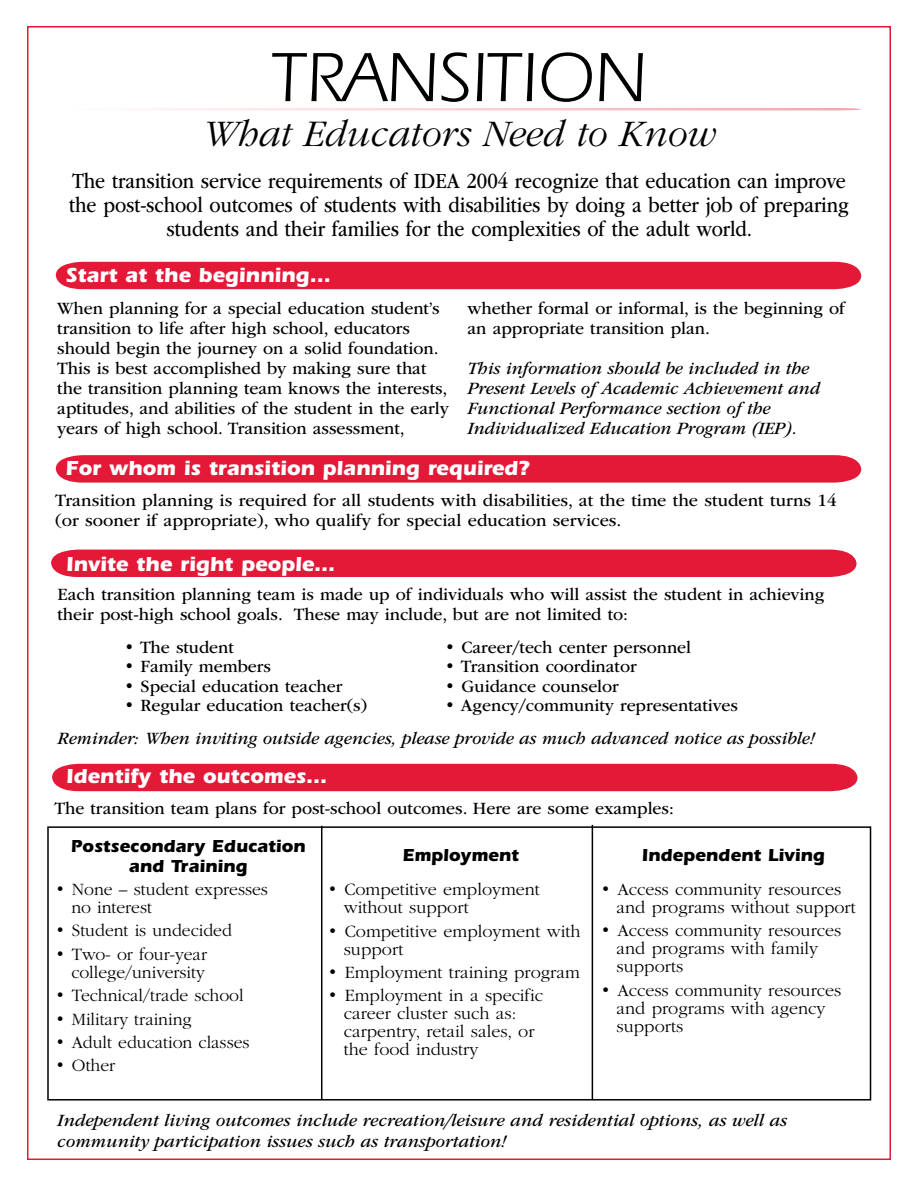
<style>
.page{position:relative;width:918px;height:1188px;background:#fff}
.page>*{position:absolute;margin:0;border:0;box-sizing:border-box;transform-origin:0 0}
.t1{font:72px "ITC Eras Std";color:#000}
.t2{font:italic 300 39px "ITC Garamond Std";color:#000}
.t3{font:22.5px/24px "ITC Garamond Std";letter-spacing:-.005em;color:#000;text-align:center;scale:.87 1}
.t4{font:700 21px "ITC Eras Std";color:#fff}
.t5{font:18px/20px "ITC Garamond Std";color:#000}
.t6{font:300 18px/18px "ITC Garamond Std";color:#000}
.t7{font:italic 18px/20px "ITC Garamond Std";color:#000}
.t8{font:700 18px/19.5px "ITC Eras Std";color:#000;text-align:center}
</style>
<div class="page">
<div style="left:52px;top:764px;width:806px;height:27px;background:#e31937"></div>
<svg style="left:150px;top:108px;width:711px;height:2px"></svg>
<hr style="left:321px;top:826px;width:1px;height:273px;background:#000">
<hr style="left:592px;top:825px;width:1px;height:274px;background:#000">
<div style="left:47px;top:826px;width:824px;height:275px;border:2px solid #000"></div>
<div style="left:51px;top:550px;width:806px;height:27px;background:#e31937"></div>
<div style="left:56px;top:262px;width:805px;height:27px;background:#e31937"></div>
<svg style="left:56px;top:455px;width:805px;height:28px;background:#e3203d"></svg>
<p class="t1" style="left:272px;top:38px;width:376px">TRANSITION</p>
<p class="t2" style="left:202px;top:112px;width:515px">What Educators Need to Know</p>
<p class="t3" style="left:69px;top:170px;width:898px">The transition service requirements of IDEA 2004 recognize that education can improve the post-school outcomes of students with disabilities by doing a better job of preparing students and their families for the complexities of the adult world.</p>
<p class="t4" style="left:66px;top:263px;width:267px">Start at the beginning…</p>
<p class="t5" style="left:57px;top:298px;width:393px">When planning for a special education student’s transition to life after high school, educators should begin the journey on a solid foundation.<br>This is best accomplished by making sure that the transition planning team knows the interests, aptitudes, and abilities of the student in the early years of high school. Transition assessment,</p>
<p class="t5" style="left:468px;top:298px;width:379px">whether formal or informal, is the beginning of an appropriate transition plan.</p>
<p class="t7" style="left:468px;top:358px;width:354px">This information should be included in the Present Levels of Academic Achievement and Functional Performance section of the Individualized Education Program (IEP).</p>
<p class="t4" style="left:65px;top:456px;width:465px">For whom is transition planning required?</p>
<p class="t5" style="left:55px;top:491px;width:783px">Transition planning is required for all students with disabilities, at the time the student turns 14 (or sooner if appropriate), who qualify for special education services.</p>
<p class="t4" style="left:66px;top:552px;width:271px">Invite the right people…</p>
<p class="t5" style="left:58px;top:585px;width:768px">Each transition planning team is made up of individuals who will assist the student in achieving their post-high school goals. These may include, but are not limited to:</p>
<p class="t5" style="left:124px;top:637px;width:111px">• The student</p>
<p class="t5" style="left:124px;top:657px;width:148px">• Family members</p>
<p class="t5" style="left:124px;top:676px;width:220px">• Special education teacher</p>
<p class="t5" style="left:124px;top:696px;width:245px">• Regular education teacher(s)</p>
<p class="t5" style="left:445px;top:637px;width:248px">• Career/tech center personnel</p>
<p class="t5" style="left:445px;top:657px;width:193px">• Transition coordinator</p>
<p class="t5" style="left:445px;top:676px;width:176px">• Guidance counselor</p>
<p class="t5" style="left:445px;top:696px;width:295px">• Agency/community representatives</p>
<p class="t7" style="left:58px;top:729px;width:759px">Reminder: When inviting outside agencies, please provide as much advanced notice as possible!</p>
<p class="t4" style="left:66px;top:764px;width:263px">Identify the outcomes…</p>
<p class="t5" style="left:55px;top:799px;width:621px">The transition team plans for post-school outcomes. Here are some examples:</p>
<p class="t8" style="left:71px;top:836px;width:236px">Postsecondary Education and Training</p>
<p class="t6" style="left:71px;top:881px;width:198px;text-indent:-16px">• None – student expresses no interest</p>
<p class="t6" style="left:55px;top:922px;width:178px">• Student is undecided</p>
<p class="t6" style="left:55px;top:945px;width:154px;text-align:right">• Two- or four-year college/university</p>
<p class="t6" style="left:55px;top:987px;width:190px">• Technical/trade school</p>
<p class="t6" style="left:55px;top:1010px;width:138px">• Military training</p>
<p class="t6" style="left:55px;top:1034px;width:196px">• Adult education classes</p>
<p class="t6" style="left:55px;top:1057px;width:62px">• Other</p>
<p class="t8" style="left:642px;top:845px;width:185px">Independent Living</p>
<p class="t6" style="left:617px;top:881px;width:241px;text-indent:-16px">• Access community resources and programs without support</p>
<p class="t6" style="left:617px;top:922px;width:226px;text-indent:-16px">• Access community resources and programs with family supports</p>
<p class="t6" style="left:617px;top:981px;width:226px;text-indent:-16px">• Access community resources and programs with agency supports</p>
<p class="t8" style="left:402px;top:846px;width:118px">Employment</p>
<p class="t6" style="left:344px;top:881px;width:198px;text-indent:-16px">• Competitive employment without support</p>
<p class="t6" style="left:344px;top:922px;width:238px;text-indent:-16px">• Competitive employment with support</p>
<p class="t6" style="left:327px;top:964px;width:254px">• Employment training program</p>
<p class="t6" style="left:344px;top:987px;width:201px;text-indent:-16px">• Employment in a specific career cluster such as: carpentry, retail sales, or the food industry</p>
<p class="t7" style="left:57px;top:1110px;width:731px;line-height:21px">Independent living outcomes include recreation/leisure and residential options, as well as community participation issues such as transportation!</p>
</div>
